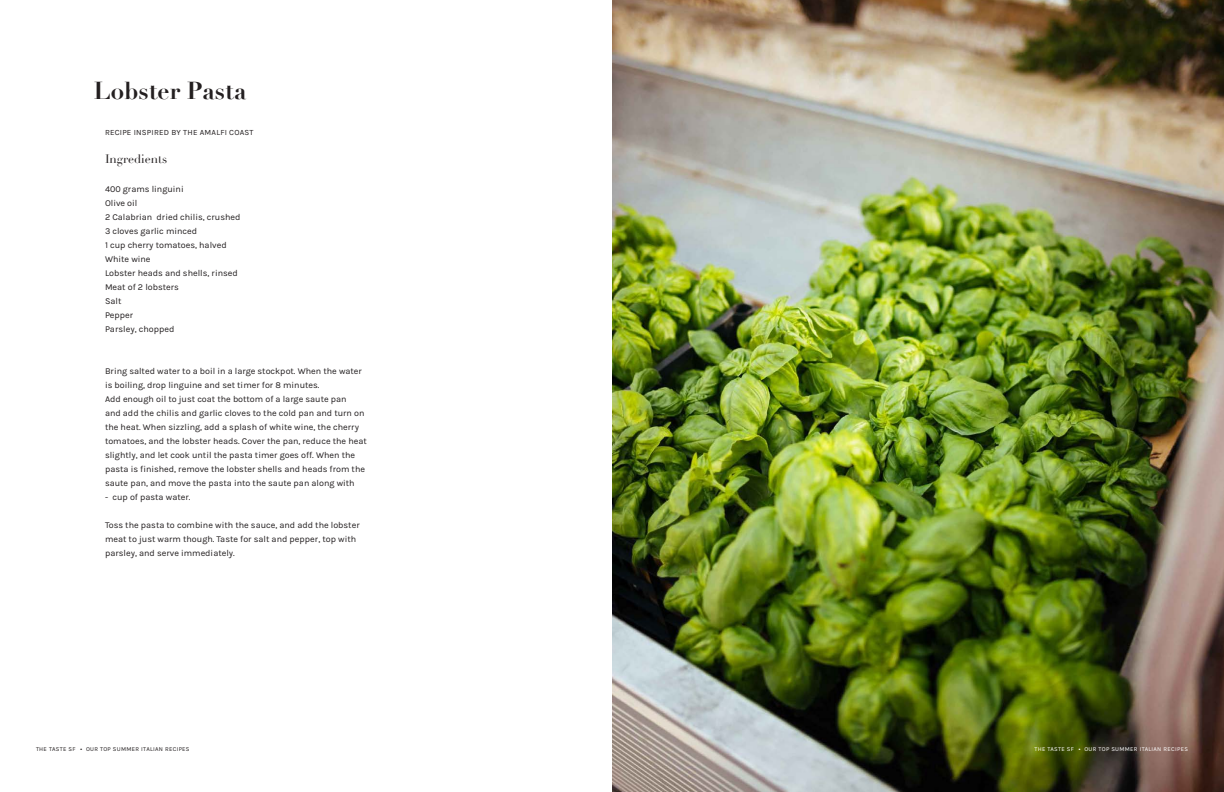
<style>
.page{position:relative;width:1224px;height:792px;background:#fff}
.page>*{position:absolute;margin:0;border:0;box-sizing:border-box;transform-origin:0 0}
.t1{font:700 24px "Didot";color:#231f20}
.t2{font:12px "Didot";color:#231f20}
.t3{font:9px/14px "Karla";color:#231f20}
.t4{font:8px "Karla";letter-spacing:.025em;color:#231f20}
.t5{font:6px "Karla";letter-spacing:.05em;color:#231f20}
.t6{font:6px "Karla";letter-spacing:.05em;color:#fff}
</style>
<div class="page">
<img style="left:612px;top:0;width:612px;height:792px">
<p class="t1" style="left:94px;top:75px;width:154px">Lobster Pasta</p>
<p class="t4" style="left:105px;top:128px;width:150px">RECIPE INSPIRED BY THE AMALFI COAST</p>
<p class="t2" style="left:105px;top:152px;width:64px">Ingredients</p>
<p class="t3" style="left:105px;top:182px;width:80px">400 grams linguini</p>
<p class="t3" style="left:105px;top:196px;width:34px">Olive oil</p>
<p class="t3" style="left:105px;top:210px;width:137px">2 Calabrian dried chilis, crushed</p>
<p class="t3" style="left:105px;top:224px;width:94px">3 cloves garlic minced</p>
<p class="t3" style="left:105px;top:238px;width:123px">1 cup cherry tomatoes, halved</p>
<p class="t3" style="left:105px;top:252px;width:47px">White wine</p>
<p class="t3" style="left:105px;top:266px;width:134px">Lobster heads and shells, rinsed</p>
<p class="t3" style="left:105px;top:280px;width:75px">Meat of 2 lobsters</p>
<p class="t3" style="left:105px;top:294px;width:18px">Salt</p>
<p class="t3" style="left:105px;top:308px;width:30px">Pepper</p>
<p class="t3" style="left:105px;top:322px;width:71px">Parsley, chopped</p>
<p class="t3" style="left:105px;top:364px;width:259px">Bring salted water to a boil in a large stockpot. When the water is boiling, drop linguine and set timer for 8 minutes.</p>
<p class="t3" style="left:105px;top:392px;width:263px">Add enough oil to just coat the bottom of a large saute pan<br>and add the chilis and garlic cloves to the cold pan and turn on the heat. When sizzling, add a splash of white wine, the cherry tomatoes, and the lobster heads. Cover the pan, reduce the heat slightly, and let cook until the pasta timer goes off. When the pasta is finished, remove the lobster shells and heads from the saute pan, and move the pasta into the saute pan along with ¼</p>
<p class="t3" style="left:105px;top:490px;width:87px">- cup of pasta water.</p>
<p class="t3" style="left:105px;top:518px;width:256px">Toss the pasta to combine with the sauce, and add the lobster meat to just warm though. Taste for salt and pepper, top with parsley, and serve immediately.</p>
<p class="t5" style="left:36px;top:746px;width:41px">THE TASTE SF</p>
<p class="t5" style="left:80px;top:746px;width:111px">● OUR TOP SUMMER ITALIAN RECIPES</p>
<p class="t6" style="left:1034px;top:746px;width:41px">THE TASTE SF</p>
<p class="t6" style="left:1079px;top:746px;width:111px">● OUR TOP SUMMER ITALIAN RECIPES</p>
</div>
